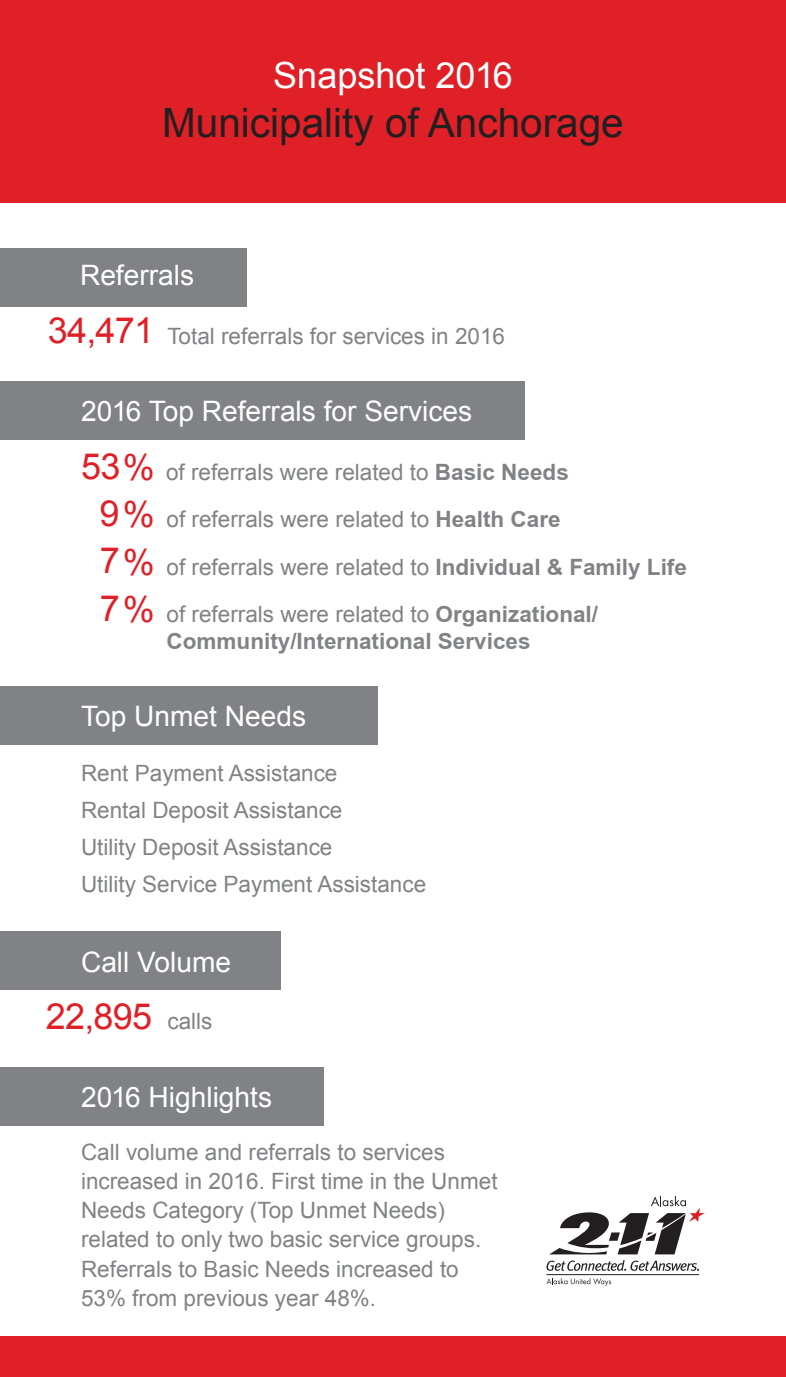
<style>
.page{position:relative;width:786px;height:1377px;background:#fff}
.page>*{position:absolute;margin:0;border:0;box-sizing:border-box;transform-origin:0 0}
.t1{font:40.5px "Arial";color:#231f20}
.t2{font:36px "Arial";letter-spacing:-.02em;color:#df2027}
.t3{font:36px "Arial";color:#fff}
.t4{font:28.12px "Arial";color:#fff}
.t5{font:22.5px/29.2px "Arial";color:#808285}
.t6{font:700 22.5px "Arial";color:#808285}
.s1{font-size:36px;color:#df2027}
.s2{font-weight:700}
</style>
<div class="page">
<div style="left:0;top:0;width:786px;height:203px;background:#df2027"></div>
<div style="left:0;top:1336px;width:786px;height:41px;background:#df2027"></div>
<svg style="left:546px;top:1196px;width:159px;height:75px"></svg>
<hr style="left:546px;top:1274px;width:153px;height:1px;background:#231f20">
<svg style="left:546px;top:1278px;width:65px;height:8px"></svg>
<div style="left:0;top:382px;width:524px;height:58px;background:#808285"></div>
<div style="left:0;top:248px;width:247px;height:59px;background:#808285"></div>
<div style="left:0;top:932px;width:281px;height:58px;background:#808285"></div>
<div style="left:0;top:1067px;width:323px;height:59px;background:#808285"></div>
<div style="left:0;top:686px;width:377px;height:59px;background:#808285"></div>
<p class="t3" style="left:273px;top:52px;width:241px">Snapshot 2016</p>
<p class="t1" style="left:162px;top:96px;width:463px">Municipality of Anchorage</p>
<p class="t4" style="left:80px;top:257px;width:116px">Referrals</p>
<p class="t2" style="left:48px;top:307px;width:108px">34,471</p>
<p class="t5" style="left:167px;top:322px;width:339px">Total referrals for services in 2016</p>
<p class="t4" style="left:81px;top:392px;width:393px">2016 Top Referrals for Services</p>
<p class="t2" style="left:81px;top:443px;width:41px">53</p>
<p class="t2" style="left:100px;top:490px;width:22px">9</p>
<p class="t2" style="left:100px;top:537px;width:22px">7</p>
<p class="t2" style="left:100px;top:585px;width:22px">7</p>
<p class="t5" style="left:123px;top:458px;width:447px"><span class="s1">%</span> of referrals were related to <span class="s2">Basic Needs</span></p>
<p class="t5" style="left:123px;top:505px;width:439px"><span class="s1">%</span> of referrals were related to <span class="s2">Health Care</span></p>
<p class="t5" style="left:123px;top:552px;width:566px"><span class="s1">%</span> of referrals were related to <span class="s2">Individual &amp; Family Life</span></p>
<p class="t5" style="left:123px;top:600px;width:477px"><span class="s1">%</span> of referrals were related to <span class="s2">Organizational/</span></p>
<p class="t6" style="left:166px;top:625px;width:365px">Community/International Services</p>
<p class="t4" style="left:81px;top:697px;width:227px">Top Unmet Needs</p>
<p class="t5" style="left:81px;top:759px;width:258px">Rent Payment Assistance</p>
<p class="t5" style="left:81px;top:796px;width:263px">Rental Deposit Assistance</p>
<p class="t5" style="left:81px;top:833px;width:253px">Utility Deposit Assistance</p>
<p class="t5" style="left:81px;top:870px;width:347px">Utility Service Payment Assistance</p>
<p class="t4" style="left:81px;top:944px;width:152px">Call Volume</p>
<p class="t2" style="left:46px;top:993px;width:108px">22,895</p>
<p class="t5" style="left:167px;top:1007px;width:46px">calls</p>
<p class="t4" style="left:81px;top:1078px;width:193px">2016 Highlights</p>
<p class="t5" style="left:81px;top:1137px;width:418px">Call volume and referrals to services increased in 2016. First time in the Unmet Needs Category (Top Unmet Needs) related to only two basic service groups.<br>Referrals to Basic Needs increased to 53% from previous year 48%.</p>
</div>
